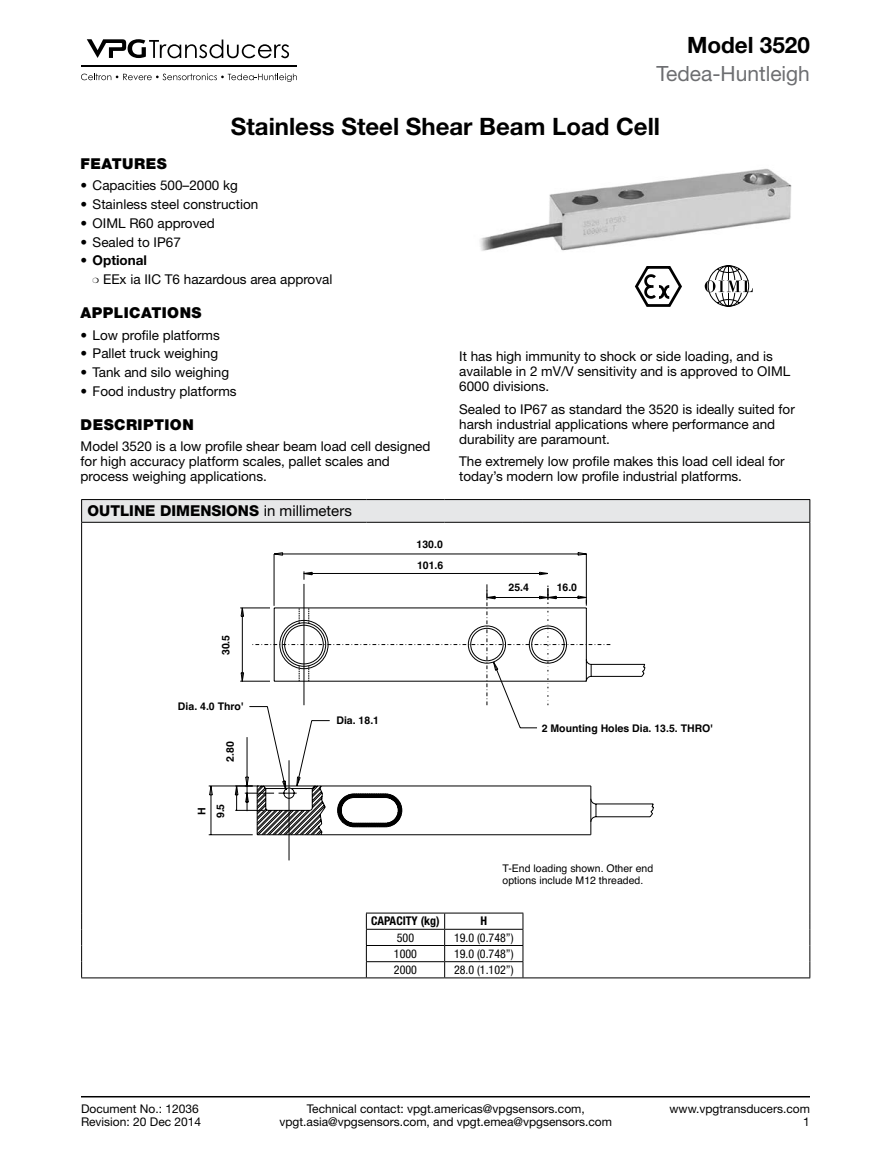
<style>
.page{position:relative;width:891px;height:1175px;background:#fff}
.page>*{position:absolute;margin:0;border:0;box-sizing:border-box;transform-origin:0 0}
.Datasheet_Title{font:700 24px "Helvetica Neue LT Std";color:#000}
.Part_Model_Number_Ri{font:700 22.5px "Helvetica Neue LT Std";color:#000}
.t1{font:21px "Helvetica Neue LT Std";color:#6d6e71}
.Body_Heading{font:900 15px "Helvetica Neue LT Std";letter-spacing:.03em;color:#000}
.Table_Heading{font:800 15px "Helvetica Neue LT Std";color:#000}
.Body_Text{font:13.5px/15px "Helvetica Neue LT Std";color:#000}
.t2{font:700 13.5px "Helvetica Neue LT Std";color:#000}
.Footer_Right{font:12px/13.5px "Helvetica Neue LT Std";color:#000;text-align:center}
.Dimensions_table_bod{font:condensed 12px "Helvetica Neue LT Std";color:#000}
.Rev-Date-Left{font:12px "Helvetica Neue LT Std";color:#000}
.Document_Number_Left{font:12px "Helvetica Neue LT Std";color:#000}
.Dimensions_table_col{font:700 condensed 12px "Helvetica Neue LT Std";color:#000}
.t3{font:700 10.5px/20.5px "Helvetica";color:#000}
.t4{font:10.5px/12.6px "Helvetica";color:#000}
.s1{font-weight:400}
</style>
<div class="page">
<hr style="left:81px;top:1096px;width:729px;height:1px;background:#000">
<svg style="left:87px;top:39px;width:202px;height:19px"></svg>
<svg style="left:81px;top:73px;width:216px;height:9px"></svg>
<hr style="left:81px;top:65px;width:216px;height:1px;background:#000">
<div style="left:82px;top:499px;width:728px;height:23px;background:#e6e7e8"></div>
<hr style="left:366px;top:912px;width:79px;height:1px;background:#000">
<hr style="left:445px;top:912px;width:78px;height:1px;background:#000">
<hr style="left:81px;top:522px;width:285px;height:1px;background:#000">
<hr style="left:366px;top:522px;width:79px;height:1px;background:#000">
<hr style="left:445px;top:522px;width:78px;height:1px;background:#000">
<hr style="left:523px;top:522px;width:287px;height:1px;background:#000">
<hr style="left:81px;top:499px;width:285px;height:1px;background:#000">
<svg style="left:81px;top:500px;width:1px;height:22px"></svg>
<hr style="left:366px;top:499px;width:79px;height:1px;background:#000">
<hr style="left:445px;top:499px;width:78px;height:1px;background:#000">
<hr style="left:523px;top:499px;width:287px;height:1px;background:#000">
<svg style="left:809px;top:500px;width:1px;height:22px"></svg>
<hr style="left:81px;top:522px;width:1px;height:391px;background:#000">
<hr style="left:809px;top:522px;width:1px;height:391px;background:#000">
<svg style="left:81px;top:913px;width:729px;height:64px"></svg>
<hr style="left:81px;top:977px;width:285px;height:1px;background:#000">
<hr style="left:366px;top:977px;width:79px;height:1px;background:#000">
<hr style="left:445px;top:977px;width:78px;height:1px;background:#000">
<hr style="left:523px;top:977px;width:287px;height:1px;background:#000">
<hr style="left:289px;top:760px;width:1px;height:100px;background:#000">
<svg style="left:208px;top:552px;width:446px;height:283px"></svg>
<img style="left:480px;top:168px;width:312px;height:83px">
<svg style="left:705px;top:265px;width:48px;height:41px"></svg>
<svg style="left:635px;top:266px;width:47px;height:41px"></svg>
<p class="Part_Model_Number_Ri" style="left:687px;top:31px;width:124px">Model 3520</p>
<h3 class="t1" style="left:656px;top:61px;width:155px">Tedea-Huntleigh</h3>
<p class="Datasheet_Title" style="left:231px;top:112px;width:431px">Stainless Steel Shear Beam Load Cell</p>
<p class="Body_Heading" style="left:81px;top:154px;width:88px">FEATURES</p>
<p class="Body_Text" style="left:81px;top:178px;width:159px">• Capacities 500–2000 kg</p>
<p class="Body_Text" style="left:81px;top:197px;width:179px">• Stainless steel construction</p>
<p class="Body_Text" style="left:81px;top:215px;width:136px">• OIML R60 approved</p>
<p class="Body_Text" style="left:81px;top:234px;width:102px">• Sealed to IP67</p>
<p class="t2" style="left:81px;top:252px;width:68px"><span class="s1">•</span> Optional</p>
<p class="Body_Text" style="left:93px;top:272px;width:241px">❍ EEx ia IIC T6 hazardous area approval</p>
<p class="Body_Heading" style="left:81px;top:303px;width:122px">APPLICATIONS</p>
<p class="Body_Text" style="left:81px;top:327px;width:141px">• Low profile platforms</p>
<p class="Body_Text" style="left:81px;top:346px;width:139px">• Pallet truck weighing</p>
<p class="Body_Text" style="left:81px;top:365px;width:150px">• Tank and silo weighing</p>
<p class="Body_Text" style="left:81px;top:383px;width:158px">• Food industry platforms</p>
<p class="Body_Heading" style="left:81px;top:415px;width:115px">DESCRIPTION</p>
<p class="Body_Text" style="left:81px;top:439px;width:351px">Model 3520 is a low profile shear beam load cell designed for high accuracy platform scales, pallet scales and process weighing applications.</p>
<p class="Table_Heading" style="left:88px;top:502px;width:266px">OUTLINE DIMENSIONS <span class="s1">in millimeters</span></p>
<p class="t3" style="left:417px;top:534px;width:28px">130.0<br>101.6</p>
<p class="Body_Text" style="left:459px;top:349px;width:333px">It has high immunity to shock or side loading, and is available in 2 mV/V sensitivity and is approved to OIML<br>6000 divisions.</p>
<p class="Body_Text" style="left:459px;top:401px;width:337px">Sealed to IP67 as standard the 3520 is ideally suited for harsh industrial applications where performance and durability are paramount.</p>
<p class="Body_Text" style="left:459px;top:454px;width:327px">The extremely low profile makes this load cell ideal for today’s modern low profile industrial platforms.</p>
<p class="t3" style="left:509px;top:577px;width:22px">25.4</p>
<p class="t3" style="left:557px;top:577px;width:22px">16.0</p>
<p class="t3" style="left:216px;top:655px;width:22px;rotate:-90deg">30.5</p>
<p class="t3" style="left:178px;top:696px;width:67px">Dia. 4.0 Thro'</p>
<p class="t3" style="left:220px;top:762px;width:22px;rotate:-90deg">2.80</p>
<p class="t3" style="left:193px;top:818px;width:16px;line-height:18.6px;rotate:-90deg">H<br>9.5</p>
<p class="t3" style="left:336px;top:710px;width:44px">Dia. 18.1</p>
<p class="t3" style="left:542px;top:717px;width:173px">2 Mounting Holes Dia. 13.5. THRO'</p>
<p class="t4" style="left:503px;top:862px;width:152px">T-End loading shown. Other end options include M12 threaded.</p>
<p class="Document_Number_Left" style="left:81px;top:1101px;width:119px">Document No.: 12036</p>
<p class="Rev-Date-Left" style="left:81px;top:1114px;width:122px">Revision: 20 Dec 2014</p>
<p class="Dimensions_table_col" style="left:371px;top:914px;width:70px">CAPACITY (kg)</p>
<p class="Dimensions_table_col" style="left:480px;top:914px;width:8px">H</p>
<p class="Dimensions_table_bod" style="left:397px;top:930px;width:19px">500</p>
<p class="Dimensions_table_bod" style="left:454px;top:930px;width:61px">19.0 (0.748”)</p>
<p class="Dimensions_table_bod" style="left:394px;top:946px;width:25px">1000</p>
<p class="Dimensions_table_bod" style="left:454px;top:946px;width:61px">19.0 (0.748”)</p>
<p class="Dimensions_table_bod" style="left:394px;top:962px;width:25px">2000</p>
<p class="Dimensions_table_bod" style="left:454px;top:962px;width:61px">28.0 (1.102”)</p>
<p class="Footer_Right" style="left:279px;top:1101px;width:334px">Technical contact: vpgt.americas@vpgsensors.com, vpgt.asia@vpgsensors.com, and vpgt.emea@vpgsensors.com</p>
<p class="Footer_Right" style="left:670px;top:1101px;width:142px">www.vpgtransducers.com</p>
<p class="Footer_Right" style="left:803px;top:1115px;width:8px">1</p>
</div>
